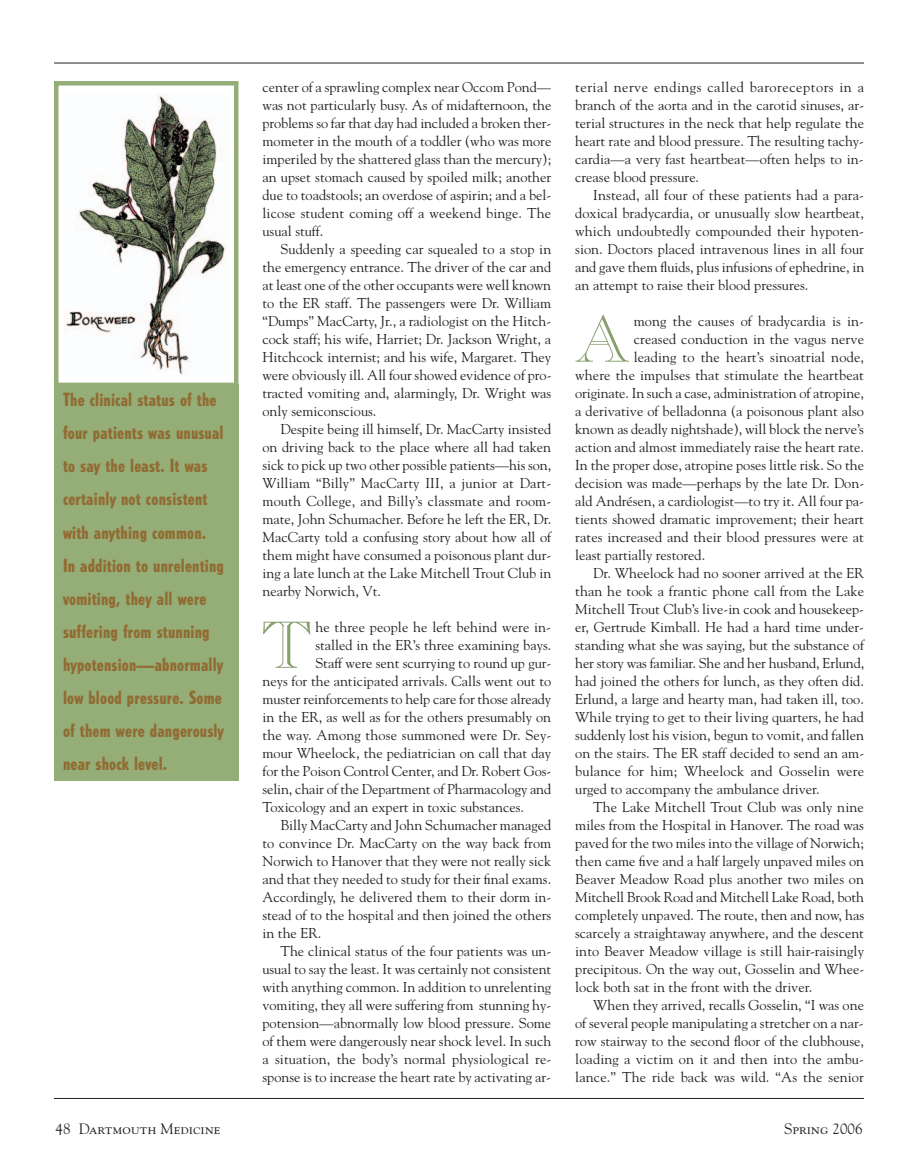
<style>
.page{position:relative;width:918px;height:1175px;background:#fff}
.page>*{position:absolute;margin:0;border:0;box-sizing:border-box;transform-origin:0 0}
.t1{font:65.4px "Caslon Open Face";color:#889e6d}
.t2{font:800 condensed 18px/33px "Tempo";letter-spacing:.01em;color:#916b32}
.t3{font:15px "Goudy SC";color:#231f20}
.t4{font:14.25px/18px "Goudy";color:#231f20;text-align:justify}
.s1{font-family:"Goudy"}
</style>
<div class="page">
<div style="left:54px;top:384px;width:184px;height:396px;background:#95ad77"></div>
<hr style="left:54px;top:1098px;width:810px;height:1px;background:#231f20">
<hr style="left:54px;top:63px;width:810px;height:1px;background:#231f20">
<img style="left:64px;top:93px;width:162px;height:282px">
<div style="left:54px;top:81px;width:184px;height:306px;border:4px solid #95ad77"></div>
<p class="t2" style="left:63px;top:385px;width:162px">The clinical status of the four patients was unusual to say the least. It was certainly not consistent with anything common.<br>In addition to unrelenting vomiting, they all were suffering from stunning hypotension—abnormally low blood pressure. Some of them were dangerously near shock level.</p>
<p class="t3" style="left:56px;top:1122px;width:167px"><span class="s1">48</span> Dartmouth Medicine</p>
<p class="t4" style="left:262px;top:78px;width:290px">center of a sprawling complex near Occom Pond— was not particularly busy. As of midafternoon, the problems so far that day had included a broken ther&shy;mometer in the mouth of a toddler (who was more imperiled by the shattered glass than the mercury); an upset stomach caused by spoiled milk; another due to toadstools; an overdose of aspirin; and a bel&shy;licose student coming off a weekend binge. The usual stuff.</p>
<p class="t4" style="left:262px;top:240px;width:290px;text-indent:18px">Suddenly a speeding car squealed to a stop in the emergency entrance. The driver of the car and at least one of the other occupants were well known to the ER staff. The passengers were Dr. William “Dumps” MacCarty, Jr., a radiologist on the Hitch&shy;cock staff; his wife, Harriet; Dr. Jackson Wright, a Hitchcock internist; and his wife, Margaret. They were obviously ill. All four showed evidence of pro&shy;tracted vomiting and, alarmingly, Dr. Wright was only semiconscious.</p>
<p class="t4" style="left:262px;top:420px;width:290px;text-indent:18px">Despite being ill himself, Dr. MacCarty insisted on driving back to the place where all had taken sick to pick up two other possible patients—his son, William “Billy” MacCarty III, a junior at Dart&shy;mouth College, and Billy’s classmate and room&shy;mate, John Schumacher. Before he left the ER, Dr.<br>MacCarty told a confusing story about how all of them might have consumed a poisonous plant dur&shy;ing a late lunch at the Lake Mitchell Trout Club in nearby Norwich, Vt.</p>
<h1 class="t1" style="left:261px;top:621px;width:52px">T</h1>
<p class="t4" style="left:315px;top:618px;width:237px">he three people he left behind were in-</p>
<p class="t4" style="left:315px;top:636px;width:237px">stalled in the ER’s three examining bays.</p>
<p class="t4" style="left:315px;top:654px;width:237px">Staff were sent scurrying to round up gur-</p>
<p class="t4" style="left:262px;top:672px;width:290px">neys for the anticipated arrivals. Calls went out to</p>
<p class="t4" style="left:262px;top:690px;width:290px">muster reinforcements to help care for those already</p>
<p class="t4" style="left:262px;top:708px;width:290px">in the ER, as well as for the others presumably on</p>
<p class="t4" style="left:262px;top:726px;width:290px">the way. Among those summoned were Dr. Sey-</p>
<p class="t4" style="left:262px;top:744px;width:290px">mour Wheelock, the pediatrician on call that day</p>
<p class="t4" style="left:262px;top:762px;width:290px">for the Poison Control Center, and Dr. Robert Gos-</p>
<p class="t4" style="left:262px;top:780px;width:290px">selin, chair of the Department of Pharmacology and</p>
<p class="t4" style="left:262px;top:798px;width:263px">Toxicology and an expert in toxic substances.</p>
<p class="t4" style="left:280px;top:816px;width:272px">Billy MacCarty and John Schumacher managed</p>
<p class="t4" style="left:262px;top:834px;width:290px">to convince Dr. MacCarty on the way back from</p>
<p class="t4" style="left:262px;top:852px;width:290px">Norwich to Hanover that they were not really sick</p>
<p class="t4" style="left:262px;top:870px;width:290px">and that they needed to study for their final exams.</p>
<p class="t4" style="left:262px;top:888px;width:290px">Accordingly, he delivered them to their dorm in-</p>
<p class="t4" style="left:262px;top:906px;width:290px">stead of to the hospital and then joined the others</p>
<p class="t4" style="left:262px;top:924px;width:60px">in the ER.</p>
<p class="t4" style="left:280px;top:942px;width:272px">The clinical status of the four patients was un-</p>
<p class="t4" style="left:262px;top:960px;width:290px">usual to say the least. It was certainly not consistent</p>
<p class="t4" style="left:262px;top:978px;width:290px">with anything common. In addition to unrelenting</p>
<p class="t4" style="left:262px;top:996px;width:290px">vomiting, they all were suffering from stunning hy-</p>
<p class="t4" style="left:262px;top:1014px;width:290px">potension—abnormally low blood pressure. Some</p>
<p class="t4" style="left:262px;top:1032px;width:290px">of them were dangerously near shock level. In such</p>
<p class="t4" style="left:262px;top:1050px;width:290px">a situation, the body’s normal physiological re-</p>
<p class="t4" style="left:263px;top:1068px;width:290px">sponse is to increase the heart rate by activating ar-</p>
<p class="t4" style="left:575px;top:78px;width:290px">terial nerve endings called baroreceptors in a branch of the aorta and in the carotid sinuses, ar&shy;terial structures in the neck that help regulate the heart rate and blood pressure. The resulting tachy&shy;cardia—a very fast heartbeat—often helps to in&shy;crease blood pressure.</p>
<p class="t4" style="left:575px;top:186px;width:291px;text-indent:18px">Instead, all four of these patients had a para&shy;doxical bradycardia, or unusually slow heartbeat, which undoubtedly compounded their hypoten&shy;sion. Doctors placed intravenous lines in all four and gave them fluids, plus infusions of ephedrine, in an attempt to raise their blood pressures.</p>
<h1 class="t1" style="left:575px;top:315px;width:57px">A</h1>
<p class="t4" style="left:634px;top:312px;width:232px">mong the causes of bradycardia is in-</p>
<p class="t4" style="left:634px;top:330px;width:232px">creased conduction in the vagus nerve</p>
<p class="t4" style="left:634px;top:348px;width:232px">leading to the heart’s sinoatrial node,</p>
<p class="t4" style="left:575px;top:366px;width:290px">where the impulses that stimulate the heartbeat</p>
<p class="t4" style="left:575px;top:384px;width:290px">originate. In such a case, administration of atropine,</p>
<p class="t4" style="left:575px;top:402px;width:290px">a derivative of belladonna (a poisonous plant also</p>
<p class="t4" style="left:575px;top:420px;width:290px">known as deadly nightshade), will block the nerve’s</p>
<p class="t4" style="left:575px;top:438px;width:290px">action and almost immediately raise the heart rate.</p>
<p class="t4" style="left:575px;top:456px;width:290px">In the proper dose, atropine poses little risk. So the</p>
<p class="t4" style="left:575px;top:474px;width:290px">decision was made—perhaps by the late Dr. Don-</p>
<p class="t4" style="left:575px;top:492px;width:290px">ald Andrésen, a cardiologist—to try it. All four pa-</p>
<p class="t4" style="left:575px;top:510px;width:290px">tients showed dramatic improvement; their heart</p>
<p class="t4" style="left:575px;top:528px;width:290px">rates increased and their blood pressures were at</p>
<p class="t4" style="left:575px;top:546px;width:132px">least partially restored.</p>
<p class="t4" style="left:593px;top:564px;width:272px">Dr. Wheelock had no sooner arrived at the ER</p>
<p class="t4" style="left:575px;top:582px;width:290px">than he took a frantic phone call from the Lake</p>
<p class="t4" style="left:575px;top:600px;width:290px">Mitchell Trout Club’s live-in cook and housekeep-</p>
<p class="t4" style="left:575px;top:618px;width:290px">er, Gertrude Kimball. He had a hard time under-</p>
<p class="t4" style="left:575px;top:636px;width:290px">standing what she was saying, but the substance of</p>
<p class="t4" style="left:575px;top:654px;width:291px">her story was familiar. She and her husband, Erlund,</p>
<p class="t4" style="left:575px;top:672px;width:290px">had joined the others for lunch, as they often did.</p>
<p class="t4" style="left:575px;top:690px;width:290px">Erlund, a large and hearty man, had taken ill, too.</p>
<p class="t4" style="left:575px;top:708px;width:290px">While trying to get to their living quarters, he had</p>
<p class="t4" style="left:575px;top:726px;width:290px">suddenly lost his vision, begun to vomit, and fallen</p>
<p class="t4" style="left:575px;top:744px;width:290px">on the stairs. The ER staff decided to send an am-</p>
<p class="t4" style="left:575px;top:762px;width:290px">bulance for him; Wheelock and Gosselin were</p>
<p class="t4" style="left:575px;top:780px;width:246px">urged to accompany the ambulance driver.</p>
<p class="t4" style="left:593px;top:798px;width:272px">The Lake Mitchell Trout Club was only nine</p>
<p class="t4" style="left:575px;top:816px;width:290px">miles from the Hospital in Hanover. The road was</p>
<p class="t4" style="left:575px;top:834px;width:290px">paved for the two miles into the village of Norwich;</p>
<p class="t4" style="left:575px;top:852px;width:290px">then came five and a half largely unpaved miles on</p>
<p class="t4" style="left:575px;top:870px;width:290px">Beaver Meadow Road plus another two miles on</p>
<p class="t4" style="left:575px;top:888px;width:290px">Mitchell Brook Road and Mitchell Lake Road, both</p>
<p class="t4" style="left:575px;top:906px;width:290px">completely unpaved. The route, then and now, has</p>
<p class="t4" style="left:575px;top:924px;width:290px">scarcely a straightaway anywhere, and the descent</p>
<p class="t4" style="left:575px;top:942px;width:290px">into Beaver Meadow village is still hair-raisingly</p>
<p class="t4" style="left:575px;top:960px;width:290px">precipitous. On the way out, Gosselin and Whee-</p>
<p class="t4" style="left:575px;top:978px;width:239px">lock both sat in the front with the driver.</p>
<p class="t4" style="left:593px;top:996px;width:272px">When they arrived, recalls Gosselin, “I was one</p>
<p class="t4" style="left:575px;top:1014px;width:290px">of several people manipulating a stretcher on a nar-</p>
<p class="t4" style="left:575px;top:1032px;width:290px">row stairway to the second floor of the clubhouse,</p>
<p class="t4" style="left:575px;top:1050px;width:290px">loading a victim on it and then into the ambu-</p>
<p class="t4" style="left:575px;top:1068px;width:290px">lance.” The ride back was wild. “As the senior</p>
<p class="t3" style="left:784px;top:1122px;width:80px">Spring <span class="s1">2006</span></p>
</div>
